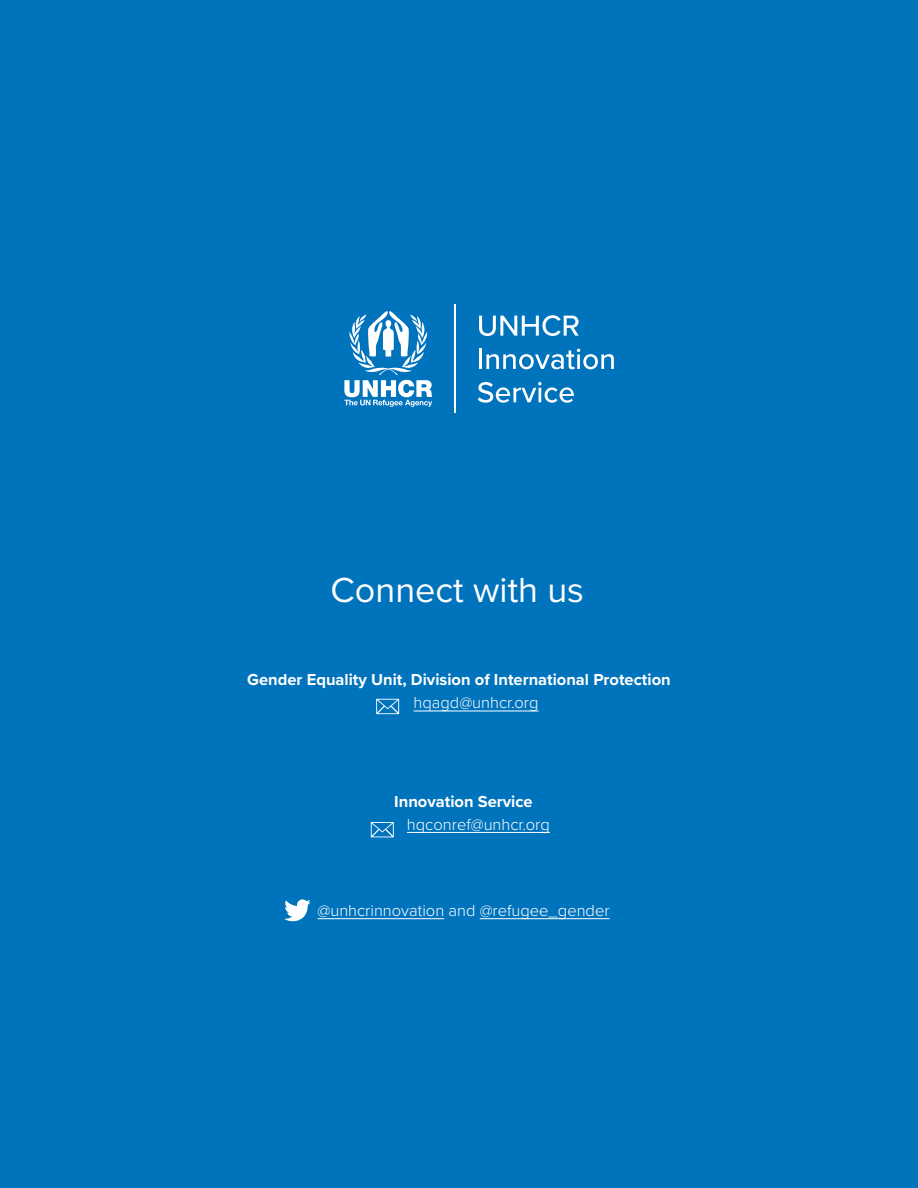
<style>
.page{position:relative;width:918px;height:1188px;background:#0073bd}
.page>*{position:absolute;margin:0;border:0;box-sizing:border-box;transform-origin:0 0}
.TOC_Heading{font:36px "Proxima Nova";color:#fff}
.Body_Copy{font:300 16.5px/23.1px "Proxima Nova";color:#fff}
.Body_Copy-2{font:700 16.5px/23.1px "Proxima Nova";color:#fff}
.s1{font-weight:300}
.s2{font-weight:700}
</style>
<div class="page">
<hr style="left:414px;top:711px;width:125px;height:1px;background:#fff">
<svg style="left:284px;top:899px;width:26px;height:23px"></svg>
<svg style="left:376px;top:699px;width:23px;height:15px"></svg>
<hr style="left:407px;top:832px;width:143px;height:1px;background:#fff">
<svg style="left:371px;top:822px;width:23px;height:15px"></svg>
<hr style="left:318px;top:918px;width:126px;height:1px;background:#fff">
<hr style="left:480px;top:918px;width:130px;height:1px;background:#fff">
<svg style="left:344px;top:311px;width:88px;height:96px"></svg>
<hr style="left:454px;top:305px;width:2px;height:108px;background:#fff">
<svg style="left:479px;top:315px;width:100px;height:21px"></svg>
<hr style="left:479px;top:349px;width:3px;height:20px;background:#fff">
<svg style="left:486px;top:349px;width:128px;height:20px"></svg>
<svg style="left:478px;top:382px;width:96px;height:21px"></svg>
<p class="TOC_Heading" style="left:331px;top:563px;width:255px">Connect with us</p>
<p class="Body_Copy-2" style="left:414px;top:668px;width:259px;text-indent:-166px">Gender Equality Unit, Division of International Protection <span class="s1">hqagd@unhcr.org</span></p>
<p class="Body_Copy" style="left:407px;top:789px;width:144px;text-indent:-13px"><span class="s2">Innovation Service </span>hqconref@unhcr.org</p>
<p class="Body_Copy" style="left:318px;top:898px;width:294px">@unhcrinnovation and @refugee_gender</p>
</div>
